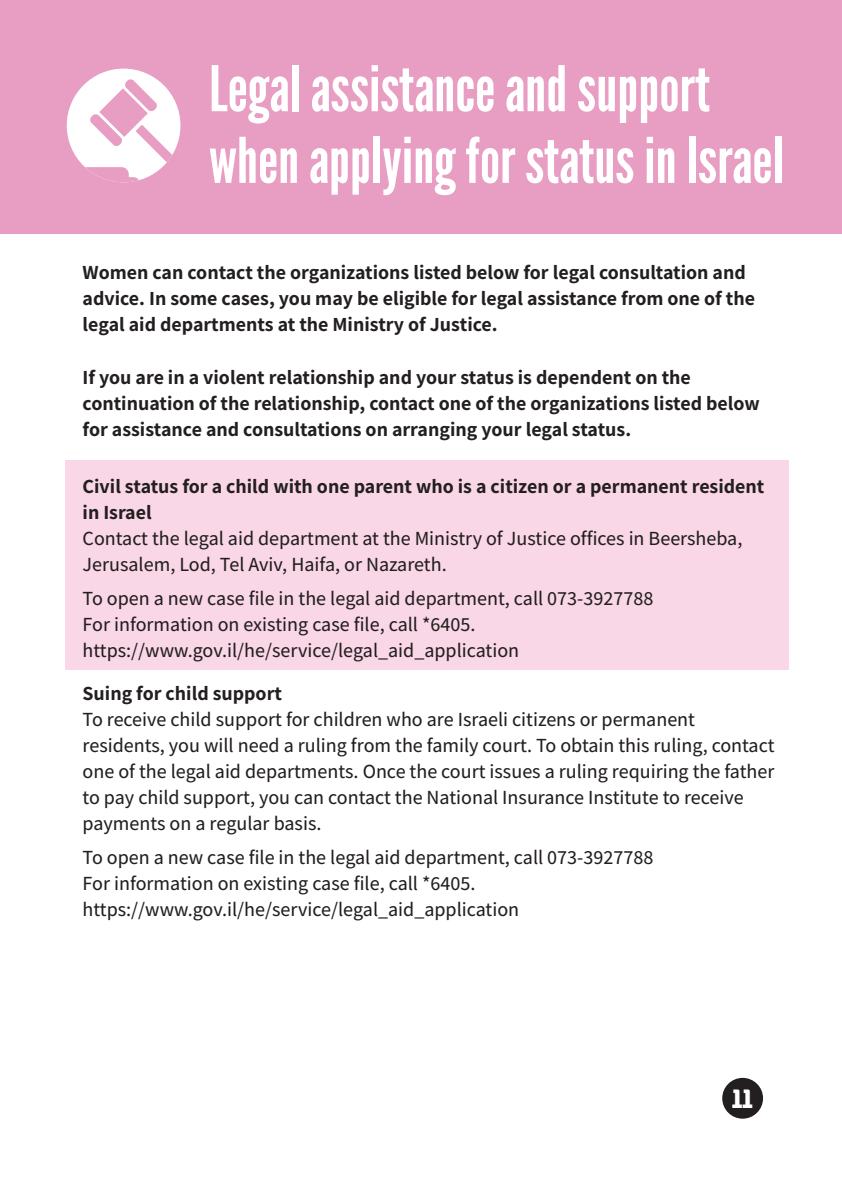
<style>
.page{position:relative;width:842px;height:1191px;background:#fff}
.page>*{position:absolute;margin:0;border:0;box-sizing:border-box;transform-origin:0 0}
.t1{font:62.8px/71.6px "League Gothic";color:#fff}
.t2{font:700 28.4px "Avigul FM";color:#fff}
.t3{font:500 20px/26px "Assistant";color:#231f20}
.t4{font:700 20px/26px "Assistant";color:#231f20}
</style>
<div class="page">
<div style="left:0;top:0;width:842px;height:234px;background:#e89dc2"></div>
<div style="left:66px;top:460px;width:723px;height:210px;background:#fad7e6"></div>
<div style="left:67px;top:69px;width:113px;height:113px;background:#fff;border-radius:50%"></div>
<svg style="left:67px;top:79px;width:113px;height:103px"></svg>
<div style="left:722px;top:1077px;width:41px;height:41px;background:#231f20;border-radius:50%"></div>
<h1 class="t1" style="left:209px;top:53px;width:576px">Legal assistance and support when applying for status in Israel</h1>
<p class="t4" style="left:83px;top:258px;width:674px">Women can contact the organizations listed below for legal consultation and advice. In some cases, you may be eligible for legal assistance from one of the legal aid departments at the Ministry of Justice.</p>
<p class="t4" style="left:83px;top:363px;width:679px">If you are in a violent relationship and your status is dependent on the continuation of the relationship, contact one of the organizations listed below for assistance and consultations on arranging your legal status.</p>
<p class="t4" style="left:83px;top:472px;width:683px">Civil status for a child with one parent who is a citizen or a permanent resident in Israel</p>
<p class="t3" style="left:83px;top:524px;width:661px">Contact the legal aid department at the Ministry of Justice offices in Beersheba,<br>Jerusalem, Lod, Tel Aviv, Haifa, or Nazareth.</p>
<p class="t3" style="left:83px;top:584px;width:572px">To open a new case file in the legal aid department, call 073-3927788<br>For information on existing case file, call *6405. https://www.gov.il/he/service/legal_aid_application</p>
<p class="t4" style="left:83px;top:679px;width:201px">Suing for child support</p>
<p class="t3" style="left:83px;top:705px;width:693px">To receive child support for children who are Israeli citizens or permanent residents, you will need a ruling from the family court. To obtain this ruling, contact one of the legal aid departments. Once the court issues a ruling requiring the father to pay child support, you can contact the National Insurance Institute to receive payments on a regular basis.</p>
<p class="t3" style="left:83px;top:843px;width:572px">To open a new case file in the legal aid department, call 073-3927788<br>For information on existing case file, call *6405. https://www.gov.il/he/service/legal_aid_application</p>
<h2 class="t2" style="left:732px;top:1085px;width:22px">11</h2>
</div>
